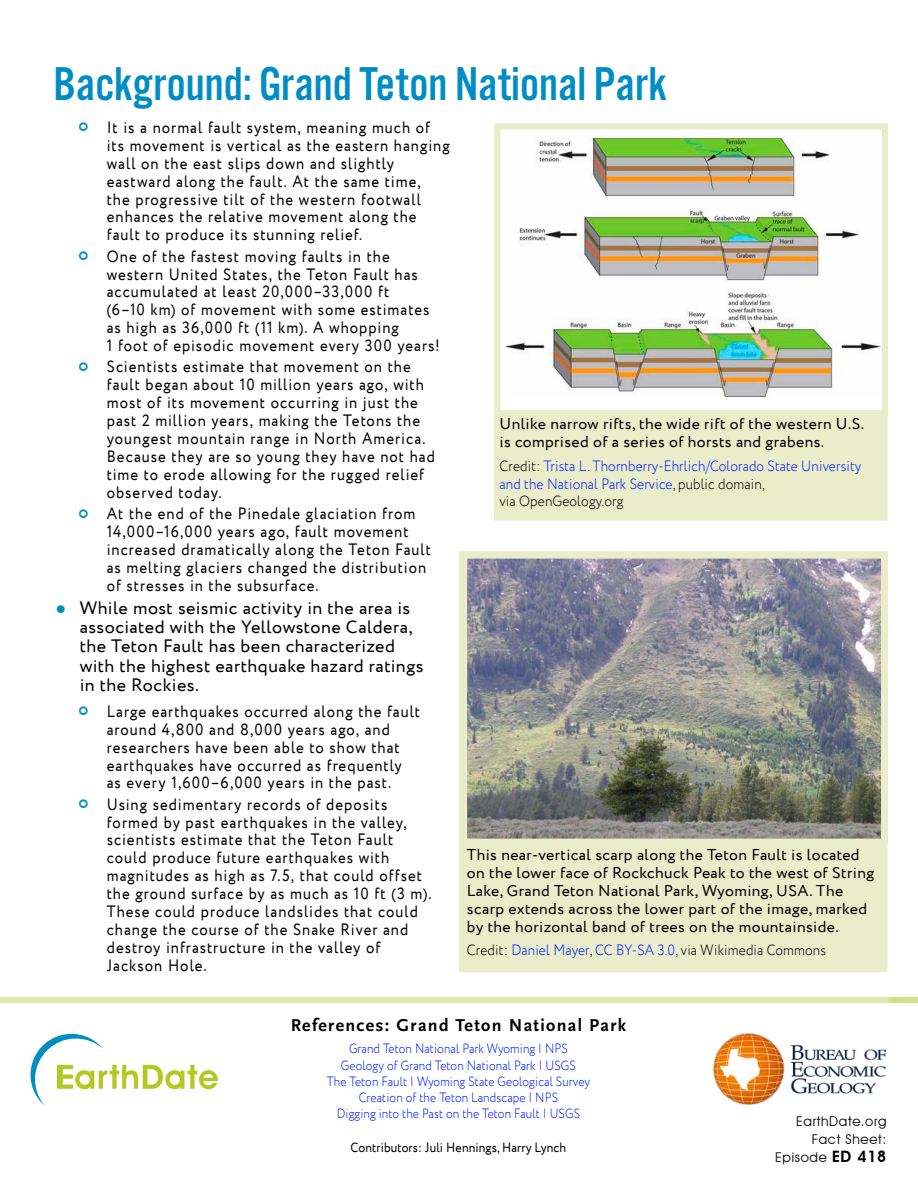
<style>
.page{position:relative;width:918px;height:1188px;background:#fff}
.page>*{position:absolute;margin:0;border:0;box-sizing:border-box;transform-origin:0 0}
.t1{font:49.35px "Alternate Got No 3 D";color:#008dc4}
.t2{font:18px/19.5px "Circe";letter-spacing:.025em;color:#000}
.t3{font:700 18px "Scala Sans Pro";letter-spacing:.075em;color:#000}
.t4{font:16.5px/18px "Circe";letter-spacing:.065em;color:#000;scale:.9 1}
.t5{font:15.75px/18px "Circe";letter-spacing:.025em;color:#000}
.t6{font:300 15px/18px "Circe";letter-spacing:.01em;color:#001bff;scale:.9 1}
.t7{font:300 15px "Circe";letter-spacing:.01em;color:#000;scale:.9 1}
.t8{font:300 13.5px/16.2px "Circe";letter-spacing:.01em;color:#001bff;text-align:center;scale:.87 1}
.t9{font:13.5px "Circe";letter-spacing:.01em;color:#000;scale:.9 1}
.t10{font:13.5px/18px "Avant Garde IT Cby BT";letter-spacing:.05em;color:#000;text-align:right}
.s1{color:#008dc4}
.s2{color:#000}
.s3{color:#001bff}
.s4{font-weight:600;font-size:15.75px}
</style>
<div class="page">
<img style="left:713px;top:1034px;width:173px;height:71px">
<svg style="left:30px;top:1033px;width:188px;height:72px"></svg>
<div style="left:0;top:998px;width:918px;height:5px;background:#dee7a6"></div>
<div style="left:494px;top:419px;width:394px;height:102px;background:#eaedca"></div>
<svg style="left:494px;top:123px;width:394px;height:296px"></svg>
<div style="left:889px;top:998px;width:29px;height:5px;background:#d2df86"></div>
<div style="left:459px;top:849px;width:429px;height:124px;background:#eaedca"></div>
<img style="left:459px;top:551px;width:429px;height:298px">
<h1 class="t1" style="left:53px;top:58px;width:615px">Background: Grand Teton National Park</h1>
<p class="t4" style="left:107px;top:119px;width:382px">It is a normal fault system, meaning much of its movement is vertical as the eastern hanging wall on the east slips down and slightly eastward along the fault. At the same time,<br>the progressive tilt of the western footwall enhances the relative movement along the fault to produce its stunning relief.</p>
<p class="t4" style="left:107px;top:248px;width:372px">One of the fastest moving faults in the western United States, the Teton Fault has accumulated at least 20,000–33,000 ft<br>(6–10 km) of movement with some estimates as high as 36,000 ft (11 km). A whopping<br>1 foot of episodic movement every 300 years!</p>
<p class="t4" style="left:107px;top:358px;width:366px">Scientists estimate that movement on the fault began about 10 million years ago, with most of its movement occurring in just the past 2 million years, making the Tetons the youngest mountain range in North America.<br>Because they are so young they have not had time to erode allowing for the rugged relief observed today.</p>
<p class="t4" style="left:107px;top:505px;width:362px">At the end of the Pinedale glaciation from 14,000–16,000 years ago, fault movement increased dramatically along the Teton Fault as melting glaciers changed the distribution of stresses in the subsurface.</p>
<p class="t2" style="left:80px;top:598px;width:345px;text-indent:-24px"><span class="s1">●</span> While most seismic activity in the area is associated with the Yellowstone Caldera, the Teton Fault has been characterized with the highest earthquake hazard ratings in the Rockies.</p>
<p class="t4" style="left:107px;top:703px;width:350px">Large earthquakes occurred along the fault around 4,800 and 8,000 years ago, and researchers have been able to show that earthquakes have occurred as frequently<br>as every 1,600–6,000 years in the past.</p>
<p class="t4" style="left:107px;top:796px;width:362px">Using sedimentary records of deposits formed by past earthquakes in the valley, scientists estimate that the Teton Fault could produce future earthquakes with magnitudes as high as 7.5, that could offset the ground surface by as much as 10 ft (3 m).<br>These could produce landslides that could change the course of the Snake River and destroy infrastructure in the valley of Jackson Hole.</p>
<p class="t5" style="left:500px;top:415px;width:366px">Unlike narrow rifts, the wide rift of the western U.S. is comprised of a series of horsts and grabens.</p>
<p class="t6" style="left:500px;top:457px;width:404px"><span class="s2">Credit:</span> Trista L. Thornberry-Ehrlich/Colorado State University and the National Park Service<span class="s2">, public domain,<br>via OpenGeology.org</span></p>
<p class="t5" style="left:467px;top:846px;width:409px">This near-vertical scarp along the Teton Fault is located on the lower face of Rockchuck Peak to the west of String Lake, Grand Teton National Park, Wyoming, USA. The scarp extends across the lower part of the image, marked by the horizontal band of trees on the mountainside.</p>
<p class="t7" style="left:467px;top:940px;width:400px">Credit: <span class="s3">Daniel Mayer</span>, <span class="s3">CC BY-SA 3.0</span>, via Wikimedia Commons</p>
<p class="t3" style="left:291px;top:1014px;width:337px">References: Grand Teton National Park</p>
<p class="t8" style="left:327px;top:1041px;width:304px">Grand Teton National Park Wyoming | NPS Geology of Grand Teton National Park | USGS<br>The Teton Fault | Wyoming State Geological Survey Creation of the Teton Landscape | NPS<br>Digging into the Past on the Teton Fault | USGS</p>
<p class="t9" style="left:351px;top:1139px;width:241px">Contributors: Juli Hennings, Harry Lynch</p>
<p class="t10" style="left:775px;top:1113px;width:113px">EarthDate.org<br>Fact Sheet:<br>Episode <span class="s4">ED 418</span></p>
</div>
